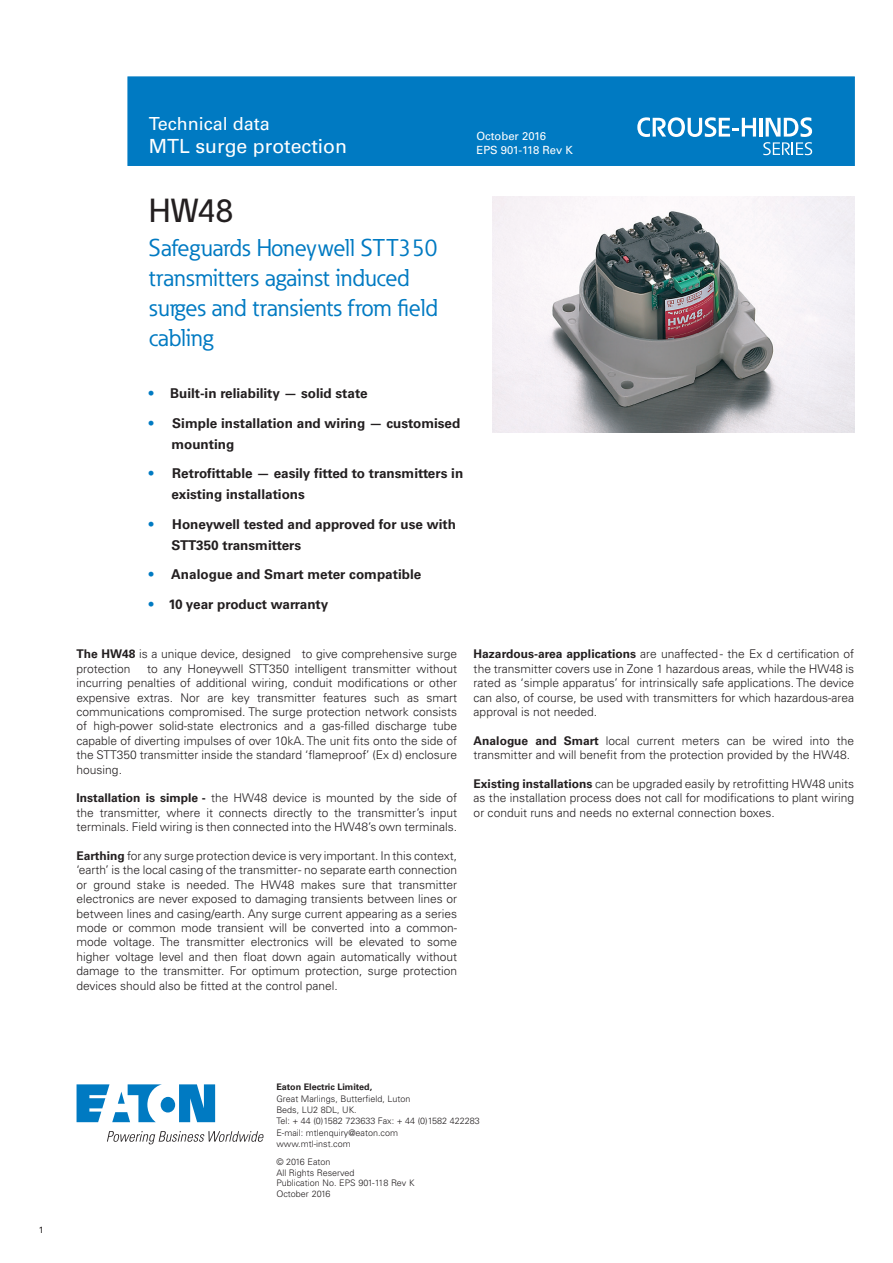
<style>
.page{position:relative;width:893px;height:1263px;background:#fff}
.page>*{position:absolute;margin:0;border:0;box-sizing:border-box;transform-origin:0 0}
.t1{font:500 33px "Eaton";color:#231f20}
.t2{font:24px/30px "Eaton";color:#007ac2}
.t3{font:19.5px "Univers LT Pro 55 Roman";color:#fff}
.t4{font:18px "Univers LT Pro 55 Roman";color:#fff}
.t5{font:700 13.5px/21px "Univers LT Pro 65";color:#231f20}
.t6{font:300 12px/14.4px "Univers LT Pro 45";color:#231f20;text-align:justify}
.t7{font:11.25px/14.2px "Univers LT Pro 55 Roman";color:#fff}
.t8{font:300 9px/11.2px "Univers LT Pro 45";color:#231f20}
.t9{font:700 9px "Univers LT Pro 65";color:#231f20}
.t10{font:9px "Univers LT Pro 55 Roman";color:#231f20}
.s1{color:#007ac2}
.s2{font-family:"Univers LT Pro 65";font-weight:700}
</style>
<div class="page">
<img style="left:493px;top:197px;width:361px;height:236px">
<div style="left:128px;top:77px;width:727px;height:89px;background:#007ac2"></div>
<svg style="left:637px;top:117px;width:119px;height:20px"></svg>
<hr style="left:759px;top:118px;width:3px;height:19px;background:#fff">
<svg style="left:763px;top:117px;width:49px;height:38px"></svg>
<svg style="left:77px;top:1084px;width:138px;height:38px"></svg>
<svg style="left:107px;top:1131px;width:157px;height:13px"></svg>
<h3 class="t4" style="left:149px;top:113px;width:122px">Technical data</h3>
<h3 class="t3" style="left:149px;top:135px;width:200px">MTL surge protection</h3>
<p class="t7" style="left:476px;top:129px;width:98px">October 2016<br>EPS 901-118 Rev K</p>
<h1 class="t1" style="left:149px;top:190px;width:86px">HW48</h1>
<h2 class="t2" style="left:149px;top:233px;width:291px">Safeguards Honeywell STT350 transmitters against induced surges and transients from field cabling</h2>
<p class="t5" style="left:149px;top:383px;width:220px"><span class="s1">•</span> Built-in reliability — solid state</p>
<p class="t5" style="left:171px;top:412px;width:290px;text-indent:-23px"><span class="s1">•</span> Simple installation and wiring — customised mounting</p>
<p class="t5" style="left:171px;top:463px;width:293px;text-indent:-23px"><span class="s1">•</span> Retrofittable — easily fitted to transmitters in existing installations</p>
<p class="t5" style="left:171px;top:513px;width:286px;text-indent:-23px"><span class="s1">•</span> Honeywell tested and approved for use with<br>STT350 transmitters</p>
<p class="t5" style="left:149px;top:564px;width:274px"><span class="s1">•</span> Analogue and Smart meter compatible</p>
<p class="t5" style="left:149px;top:593px;width:181px"><span class="s1">•</span> 10 year product warranty</p>
<p class="t6" style="left:77px;top:647px;width:382px"><span class="s2">The HW48</span> is a unique device, designed to give comprehensive surge protection</p>
<p class="t6" style="left:77px;top:661px;width:382px;text-indent:71px">to any Honeywell STT350 intelligent transmitter without incurring penalties of additional wiring, conduit modifications or other expensive extras. Nor are key transmitter features such as smart communications compromised. The surge protection network consists of high-power solid-state electronics and a gas-filled discharge tube capable of diverting impulses of over 10kA. The unit fits onto the side of the STT350 transmitter inside the standard ‘flameproof’ (Ex d) enclosure housing.</p>
<p class="t6" style="left:77px;top:791px;width:382px"><span class="s2">Installation is simple -</span> the HW48 device is mounted by the side of the transmitter, where it connects directly to the transmitter’s input terminals. Field wiring is then connected into the HW48’s own terminals.</p>
<p class="t6" style="left:77px;top:848px;width:382px"><span class="s2">Earthing</span> for any surge protection device is very important. In this context, ‘earth’ is the local casing of the transmitter - no separate earth connection or ground stake is needed. The HW48 makes sure that transmitter electronics are never exposed to damaging transients between lines or between lines and casing/earth. Any surge current appearing as a series mode or common mode transient will be converted into a common&shy;mode voltage. The transmitter electronics will be elevated to some higher voltage level and then float down again automatically without damage to the transmitter. For optimum protection, surge protection devices should also be fitted at the control panel.</p>
<p class="t6" style="left:474px;top:647px;width:382px"><span class="s2">Hazardous-area applications</span> are unaffected - the Ex d certification of the transmitter covers use in Zone 1 hazardous areas, while the HW48 is rated as ‘simple apparatus’ for intrinsically safe applications. The device can also, of course, be used with transmitters for which hazardous-area approval is not needed.</p>
<p class="t6" style="left:474px;top:733px;width:382px"><span class="s2">Analogue and Smart</span> local current meters can be wired into the transmitter and will benefit from the protection provided by the HW48.</p>
<p class="t6" style="left:474px;top:776px;width:382px"><span class="s2">Existing installations</span> can be upgraded easily by retrofitting HW48 units as the installation process does not call for modifications to plant wiring or conduit runs and needs no external connection boxes.</p>
<p class="t10" style="left:39px;top:1225px;width:7px">1</p>
<p class="t9" style="left:276px;top:1082px;width:97px">Eaton Electric Limited,</p>
<p class="t8" style="left:276px;top:1093px;width:205px">Great Marlings, Butterfield, Luton<br>Beds, LU2 8DL, UK.<br>Tel: + 44 (0)1582 723633 Fax: + 44 (0)1582 422283<br>E-mail: mtlenquiry@eaton.com<br>www.mtl-inst.com</p>
<p class="t8" style="left:276px;top:1156px;width:140px;line-height:10.8px">© 2016 Eaton<br>All Rights Reserved<br>Publication No. EPS 901-118 Rev K<br>October 2016</p>
</div>
